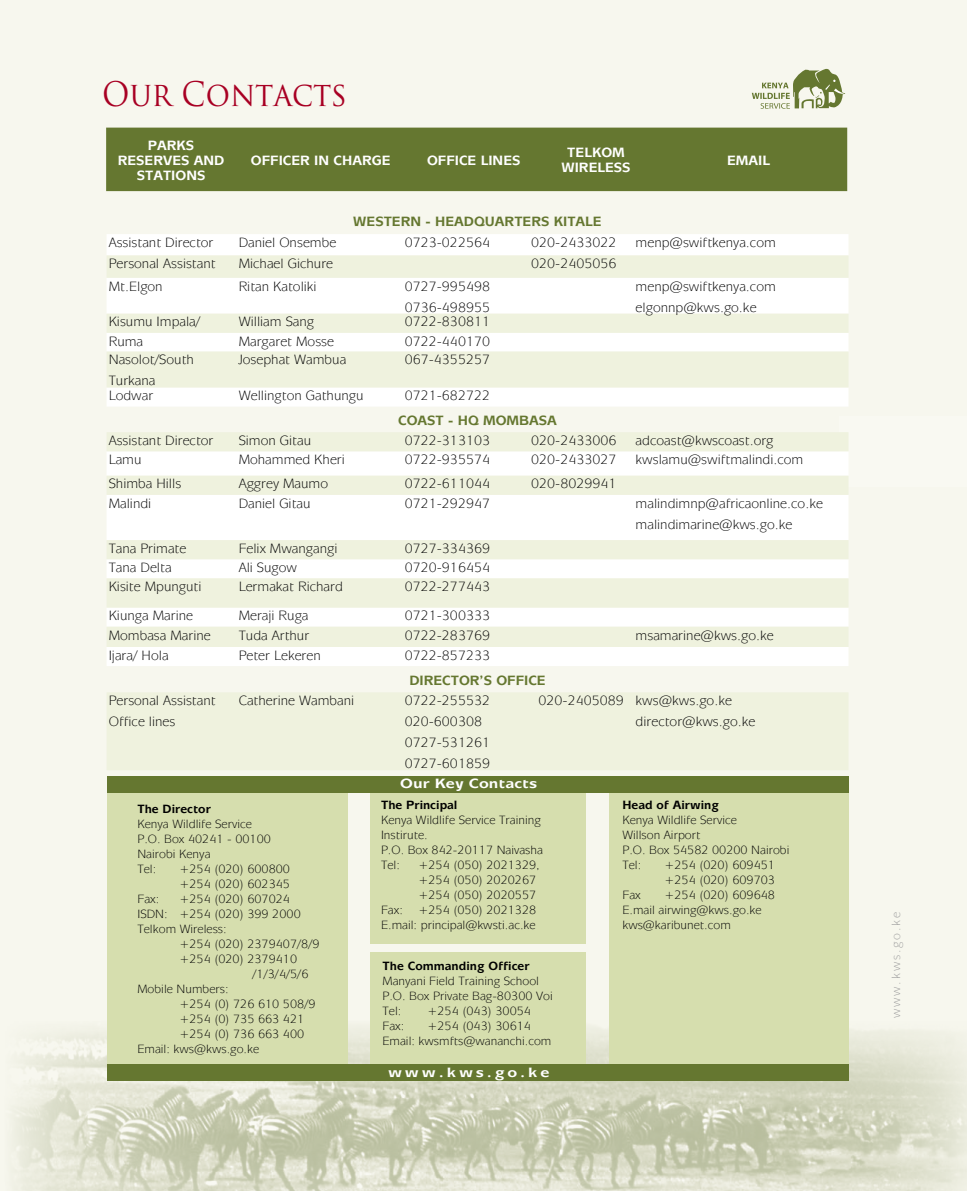
<style>
.page{position:relative;width:967px;height:1191px;background:#fff}
.page>*{position:absolute;margin:0;border:0;box-sizing:border-box;transform-origin:0 0}
.t1{font:33px "Trajan Pro";color:#a80023;scale:.91 1}
.t2{font:13.5px/21px "Mixage IT Cby BT";color:#000}
.t3{font:700 13.5px/15px "Mixage IT Cby BT";color:#fff;text-align:center}
.t4{font:700 13.5px "Mixage IT Cby BT";color:#657730}
.t5{font:700 13.5px "Mixage IT Cby BT";color:#fff;scale:1.18 1}
.t6{font:700 13.5px "Mixage IT Cby BT";letter-spacing:.18em;color:#fff;scale:1.18 1}
.t7{font:12px/15px "Mixage IT Cby BT";color:#000}
.t8{font:700 12px "Mixage IT Cby BT";color:#000}
.t9{font:12px "Mixage IT Cby BT";letter-spacing:.15em;color:#9e9e9e}
</style>
<div class="page">
<div style="left:0;top:0;width:966px;height:1191px;background:#f7f7ee"></div>
<img style="left:14px;top:1020px;width:952px;height:171px">
<div style="left:839px;top:416px;width:127px;height:70px;background:#f9f9f2"></div>
<div style="left:107px;top:234px;width:741px;height:21px;background:#fff"></div>
<svg style="left:107px;top:256px;width:741px;height:514px;fill:#f0f3e1"></svg>
<div style="left:106px;top:128px;width:741px;height:63px;background:#657730"></div>
<div style="left:370px;top:792px;width:216px;height:151px;background:#d6deae"></div>
<div style="left:370px;top:952px;width:216px;height:112px;background:#d6deae"></div>
<div style="left:609px;top:792px;width:239px;height:272px;background:#d6deae"></div>
<div style="left:107px;top:792px;width:240px;height:272px;background:#d6deae"></div>
<div style="left:107px;top:1064px;width:741px;height:16px;background:#657730"></div>
<div style="left:107px;top:776px;width:741px;height:16px;background:#657730"></div>
<svg style="left:751px;top:68px;width:94px;height:41px"></svg>
<h1 class="t1" style="left:102px;top:73px;width:271px">OUR CONTACTS</h1>
<p class="t3" style="left:118px;top:137px;width:108px">PARKS<br>RESERVES AND<br>STATIONS</p>
<p class="t3" style="left:251px;top:152px;width:141px">OFFICER IN CHARGE</p>
<p class="t3" style="left:427px;top:152px;width:95px">OFFICE LINES</p>
<p class="t3" style="left:561px;top:145px;width:71px">TELKOM<br>WIRELESS</p>
<p class="t3" style="left:727px;top:152px;width:44px">EMAIL</p>
<p class="t4" style="left:353px;top:213px;width:250px">WESTERN - HEADQUARTERS KITALE</p>
<p class="t2" style="left:109px;top:232px;width:106px">Assistant Director</p>
<p class="t2" style="left:239px;top:232px;width:99px">Daniel Onsembe</p>
<p class="t2" style="left:405px;top:232px;width:87px">0723-022564</p>
<p class="t2" style="left:531px;top:232px;width:87px">020-2433022</p>
<p class="t2" style="left:635px;top:232px;width:142px">menp@swiftkenya.com</p>
<p class="t2" style="left:109px;top:253px;width:108px">Personal Assistant</p>
<p class="t2" style="left:239px;top:253px;width:96px">Michael Gichure</p>
<p class="t2" style="left:531px;top:253px;width:87px">020-2405056</p>
<p class="t2" style="left:109px;top:275px;width:56px">Mt.Elgon</p>
<p class="t2" style="left:239px;top:275px;width:79px">Ritan Katoliki</p>
<p class="t2" style="left:405px;top:275px;width:87px">0727-995498<br>0736-498955</p>
<p class="t2" style="left:635px;top:275px;width:142px">menp@swiftkenya.com elgonnp@kws.go.ke</p>
<p class="t2" style="left:109px;top:311px;width:93px">Kisumu Impala/</p>
<p class="t2" style="left:239px;top:311px;width:77px">William Sang</p>
<p class="t2" style="left:405px;top:311px;width:87px">0722-830811</p>
<p class="t2" style="left:109px;top:330px;width:36px">Ruma</p>
<p class="t2" style="left:239px;top:330px;width:97px">Margaret Mosse</p>
<p class="t2" style="left:405px;top:330px;width:87px">0722-440170</p>
<p class="t2" style="left:109px;top:349px;width:87px">Nasolot/South<br>Turkana</p>
<p class="t2" style="left:239px;top:349px;width:109px">Josephat Wambua</p>
<p class="t2" style="left:405px;top:349px;width:87px">067-4355257</p>
<p class="t2" style="left:109px;top:385px;width:46px">Lodwar</p>
<p class="t2" style="left:239px;top:385px;width:126px">Wellington Gathungu</p>
<p class="t2" style="left:405px;top:385px;width:87px">0721-682722</p>
<p class="t4" style="left:398px;top:412px;width:160px">COAST - HQ MOMBASA</p>
<p class="t2" style="left:109px;top:430px;width:106px">Assistant Director</p>
<p class="t2" style="left:239px;top:430px;width:74px">Simon Gitau</p>
<p class="t2" style="left:405px;top:430px;width:87px">0722-313103</p>
<p class="t2" style="left:531px;top:430px;width:87px">020-2433006</p>
<p class="t2" style="left:635px;top:430px;width:139px">adcoast@kwscoast.org</p>
<p class="t2" style="left:109px;top:449px;width:34px">Lamu</p>
<p class="t2" style="left:239px;top:449px;width:108px">Mohammed Kheri</p>
<p class="t2" style="left:405px;top:449px;width:87px">0722-935574</p>
<p class="t2" style="left:531px;top:449px;width:87px">020-2433027</p>
<p class="t2" style="left:635px;top:449px;width:169px">kwslamu@swiftmalindi.com</p>
<p class="t2" style="left:109px;top:473px;width:74px">Shimba Hills</p>
<p class="t2" style="left:239px;top:473px;width:91px">Aggrey Maumo</p>
<p class="t2" style="left:405px;top:473px;width:87px">0722-611044</p>
<p class="t2" style="left:531px;top:473px;width:87px">020-8029941</p>
<p class="t2" style="left:109px;top:492px;width:44px">Malindi</p>
<p class="t2" style="left:239px;top:492px;width:73px">Daniel Gitau</p>
<p class="t2" style="left:405px;top:492px;width:87px">0721-292947</p>
<p class="t2" style="left:635px;top:492px;width:189px">malindimnp@africaonline.co.ke malindimarine@kws.go.ke</p>
<p class="t2" style="left:109px;top:538px;width:79px">Tana Primate</p>
<p class="t2" style="left:239px;top:538px;width:100px">Felix Mwangangi</p>
<p class="t2" style="left:405px;top:538px;width:87px">0727-334369</p>
<p class="t2" style="left:109px;top:557px;width:64px">Tana Delta</p>
<p class="t2" style="left:239px;top:557px;width:60px">Ali Sugow</p>
<p class="t2" style="left:405px;top:557px;width:87px">0720-916454</p>
<p class="t2" style="left:109px;top:576px;width:94px">Kisite Mpunguti</p>
<p class="t2" style="left:239px;top:576px;width:106px">Lermakat Richard</p>
<p class="t2" style="left:405px;top:576px;width:87px">0722-277443</p>
<p class="t2" style="left:109px;top:605px;width:86px">Kiunga Marine</p>
<p class="t2" style="left:239px;top:605px;width:71px">Meraji Ruga</p>
<p class="t2" style="left:405px;top:605px;width:87px">0721-300333</p>
<p class="t2" style="left:109px;top:624px;width:104px">Mombasa Marine</p>
<p class="t2" style="left:239px;top:624px;width:72px">Tuda Arthur</p>
<p class="t2" style="left:405px;top:624px;width:87px">0722-283769</p>
<p class="t2" style="left:635px;top:624px;width:140px">msamarine@kws.go.ke</p>
<p class="t2" style="left:109px;top:644px;width:61px">Ijara/ Hola</p>
<p class="t2" style="left:239px;top:644px;width:84px">Peter Lekeren</p>
<p class="t2" style="left:405px;top:644px;width:87px">0722-857233</p>
<p class="t4" style="left:409px;top:671px;width:138px">DIRECTOR’S OFFICE</p>
<p class="t2" style="left:109px;top:690px;width:108px">Personal Assistant<br>Office lines</p>
<p class="t2" style="left:239px;top:690px;width:117px">Catherine Wambani</p>
<p class="t2" style="left:405px;top:690px;width:87px">0722-255532<br>020-600308<br>0727-531261<br>0727-601859</p>
<p class="t2" style="left:635px;top:690px;width:121px;text-indent:-97px">020-2405089 kws@kws.go.ke director@kws.go.ke</p>
<p class="t8" style="left:137px;top:801px;width:75px">The Director</p>
<p class="t7" style="left:137px;top:816px;width:135px">Kenya Wildlife Service<br>P.O. Box 40241 - 00100<br>Nairobi Kenya<br>Tel:</p>
<p class="t7" style="left:179px;top:861px;width:112px">+254 (020) 600800 +254 (020) 602345</p>
<p class="t7" style="left:137px;top:891px;width:165px;text-indent:42px">+254 (020) 607024<br>ISDN: +254 (020) 399 2000<br>Telkom Wireless:</p>
<p class="t7" style="left:179px;top:936px;width:142px">+254 (020) 2379407/8/9</p>
<p class="t7" style="left:179px;top:951px;width:119px">+254 (020) 2379410</p>
<p class="t7" style="left:252px;top:966px;width:57px">/1/3/4/5/6</p>
<p class="t7" style="left:137px;top:981px;width:93px">Mobile Numbers:</p>
<p class="t7" style="left:179px;top:996px;width:137px">+254 (0) 726 610 508/9</p>
<p class="t7" style="left:179px;top:1011px;width:126px">+254 (0) 735 663 421</p>
<p class="t7" style="left:179px;top:1026px;width:126px">+254 (0) 736 663 400</p>
<p class="t7" style="left:137px;top:1041px;width:123px">Email: kws@kws.go.ke</p>
<p class="t7" style="left:137px;top:891px;width:23px">Fax:</p>
<p class="t5" style="left:400px;top:775px;width:118px">Our Key Contacts</p>
<p class="t8" style="left:381px;top:798px;width:78px">The Principal</p>
<p class="t7" style="left:381px;top:812px;width:163px">Kenya Wildlife Service Training<br>Instirute.<br>P.O. Box 842-20117 Naivasha<br>Tel:</p>
<p class="t7" style="left:418px;top:857px;width:123px">+254 (050) 2021329, +254 (050) 2020267 +254 (050) 2020557</p>
<p class="t7" style="left:381px;top:902px;width:157px;text-align:right">+254 (050) 2021328<br>E.mail: principal@kwsti.ac.ke</p>
<p class="t8" style="left:382px;top:958px;width:149px">The Commanding Officer</p>
<p class="t7" style="left:382px;top:973px;width:172px">Manyani Field Training School<br>P.O. Box Private Bag-80300 Voi<br>Tel:</p>
<p class="t7" style="left:381px;top:902px;width:23px">Fax:</p>
<p class="t7" style="left:427px;top:1003px;width:105px">+254 (043) 30054</p>
<p class="t7" style="left:382px;top:1018px;width:170px;text-indent:45px">+254 (043) 30614<br>Email: kwsmfts@wananchi.com</p>
<p class="t7" style="left:382px;top:1018px;width:23px">Fax:</p>
<p class="t6" style="left:388px;top:1063px;width:138px">www.kws.go.ke</p>
<p class="t8" style="left:622px;top:797px;width:98px">Head of Airwing</p>
<p class="t7" style="left:622px;top:812px;width:168px">Kenya Wildlife Service<br>Willson Airport<br>P.O. Box 54582 00200 Nairobi<br>Tel:</p>
<p class="t7" style="left:664px;top:857px;width:112px">+254 (020) 609451 +254 (020) 609703</p>
<p class="t7" style="left:622px;top:887px;width:154px;text-indent:42px">+254 (020) 609648<br>E.mail airwing@kws.go.ke kws@karibunet.com</p>
<p class="t7" style="left:622px;top:887px;width:20px">Fax</p>
<p class="t9" style="left:888px;top:1018px;width:108px;rotate:-90deg">www.kws.go.ke</p>
</div>
